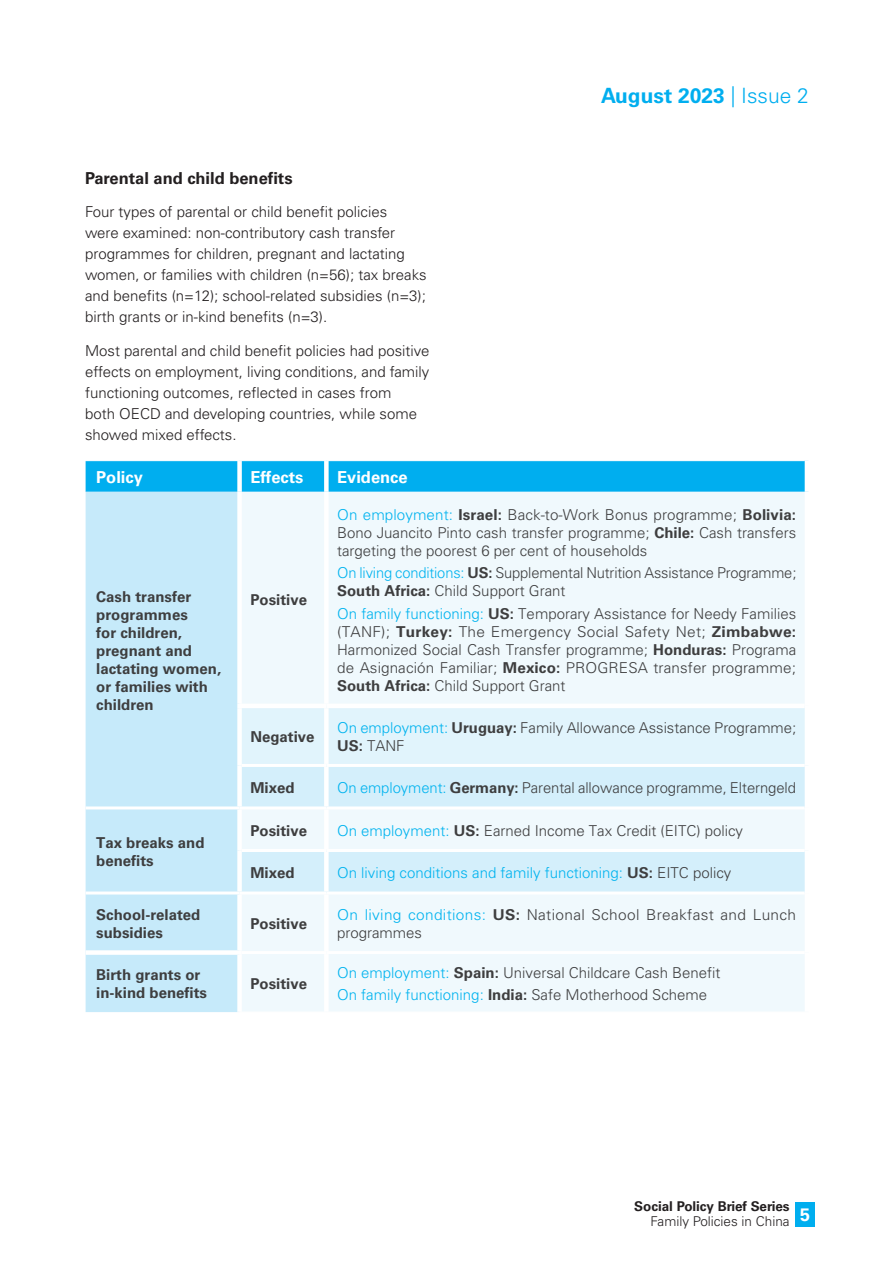
<style>
.page{position:relative;width:893px;height:1263px;background:#fff}
.page>*{position:absolute;margin:0;border:0;box-sizing:border-box;transform-origin:0 0}
.t1{font:700 21px "Univers LT Pro 65";color:#00aeef}
.t2{font:700 16.5px "Univers LT Pro 65";color:#231f20}
.英文{font:700 16.5px "Univers LT Pro 65";color:#fff}
.表格{font:300 15px/18px "Univers LT Pro 45";color:#3e3e3f;text-align:justify}
.t3{font:300 15px/21px "Univers LT Pro 45";color:#231f20}
.英文-2{font:700 15px/18px "Univers LT Pro 65";color:#3e3e3f}
.表格-2{font:300 15px "Univers LT Pro 45";color:#00b3ef}
.表格-3{font:300 15px/18px "Univers LT Pro 45";letter-spacing:.02em;color:#3e3e3f}
.t4{font:700 13.5px "Univers LT Pro 65";letter-spacing:-.005em;color:#231f20}
.t5{font:300 13.5px "Univers LT Pro 45";color:#231f20}
.s1{font-family:"Univers LT Pro 45";font-weight:300}
.s2{color:#00b3ef}
.s3{font-family:"Univers LT Pro 65";font-weight:700}
.s4{font-family:"Univers LT Pro 65";font-weight:700;color:#3e3e3f}
.s5{color:#3e3e3f}
</style>
<div class="page">
<div style="left:796px;top:1202px;width:19px;height:25px;background:#00aeef"></div>
<div style="left:86px;top:461px;width:719px;height:31px;background:#00aeef"></div>
<div style="left:86px;top:492px;width:151px;height:520px;background:#c6eafa"></div>
<div style="left:242px;top:492px;width:563px;height:519px;background:#f0f9fd"></div>
<div style="left:242px;top:708px;width:563px;height:56px;background:#e1f4fc"></div>
<svg style="left:242px;top:767px;width:563px;height:124px;fill:#d4effb"></svg>
<hr style="left:237px;top:704px;width:89px;height:4px;background:#fff">
<hr style="left:326px;top:704px;width:479px;height:4px;background:#fff">
<div style="left:237px;top:461px;width:5px;height:31px;background:#fff"></div>
<div style="left:324px;top:461px;width:5px;height:31px;background:#fff"></div>
<div style="left:324px;top:492px;width:5px;height:212px;background:#fff"></div>
<div style="left:324px;top:708px;width:5px;height:56px;background:#fff"></div>
<div style="left:324px;top:767px;width:5px;height:39px;background:#fff"></div>
<div style="left:324px;top:809px;width:5px;height:40px;background:#fff"></div>
<div style="left:324px;top:852px;width:5px;height:39px;background:#fff"></div>
<div style="left:324px;top:894px;width:5px;height:57px;background:#fff"></div>
<div style="left:324px;top:954px;width:5px;height:58px;background:#fff"></div>
<div style="left:86px;top:950px;width:156px;height:5px;background:#fff"></div>
<hr style="left:242px;top:764px;width:84px;height:3px;background:#fff">
<hr style="left:326px;top:764px;width:479px;height:3px;background:#fff">
<hr style="left:240px;top:806px;width:86px;height:3px;background:#fff">
<hr style="left:326px;top:806px;width:479px;height:3px;background:#fff">
<hr style="left:242px;top:849px;width:84px;height:3px;background:#fff">
<hr style="left:326px;top:849px;width:479px;height:3px;background:#fff">
<hr style="left:240px;top:891px;width:86px;height:3px;background:#fff">
<hr style="left:326px;top:891px;width:479px;height:3px;background:#fff">
<hr style="left:242px;top:951px;width:84px;height:3px;background:#fff">
<hr style="left:326px;top:951px;width:479px;height:3px;background:#fff">
<hr style="left:86px;top:806px;width:154px;height:3px;background:#fff">
<hr style="left:86px;top:891px;width:154px;height:3px;background:#fff">
<p class="t2" style="left:85px;top:167px;width:209px">Parental and child benefits</p>
<p class="t3" style="left:85px;top:201px;width:343px">Four types of parental or child benefit policies<br>were examined: non-contributory cash transfer programmes for children, pregnant and lactating women, or families with children (n=56); tax breaks and benefits (n=12); school-related subsidies (n=3); birth grants or in-kind benefits (n=3).</p>
<p class="t3" style="left:85px;top:340px;width:346px">Most parental and child benefit policies had positive effects on employment, living conditions, and family functioning outcomes, reflected in cases from<br>both OECD and developing countries, while some showed mixed effects.</p>
<p class="英文" style="left:96px;top:466px;width:48px">Policy</p>
<p class="英文" style="left:250px;top:466px;width:55px">Effects</p>
<p class="英文" style="left:337px;top:466px;width:72px">Evidence</p>
<h1 class="t1" style="left:601px;top:81px;width:209px">August 2023 <span class="s1">| Issue 2</span></h1>
<p class="英文-2" style="left:96px;top:587px;width:127px">Cash transfer programmes<br>for children, pregnant and lactating women, or families with children</p>
<p class="英文-2" style="left:250px;top:590px;width:58px">Positive</p>
<p class="表格" style="left:337px;top:506px;width:461px"><span class="s2">On employment:</span> <span class="s3">Israel:</span> Back-to-Work Bonus programme; <span class="s3">Bolivia:<br></span>Bono Juancito Pinto cash transfer programme; <span class="s3">Chile:</span> Cash transfers targeting the poorest 6 per cent of households</p>
<p class="表格" style="left:337px;top:564px;width:461px"><span class="s2">On living conditions:</span> <span class="s3">US:</span> Supplemental Nutrition Assistance Programme;<br><span class="s3">South Africa:</span> Child Support Grant</p>
<p class="表格" style="left:337px;top:604px;width:461px"><span class="s2">On family functioning:</span> <span class="s3">US:</span> Temporary Assistance for Needy Families (TANF); <span class="s3">Turkey:</span> The Emergency Social Safety Net; <span class="s3">Zimbabwe:<br></span>Harmonized Social Cash Transfer programme; <span class="s3">Honduras:</span> Programa de Asignación Familiar; <span class="s3">Mexico:</span> PROGRESA transfer programme; <span class="s3">South Africa:</span> Child Support Grant</p>
<p class="英文-2" style="left:96px;top:833px;width:110px">Tax breaks and benefits</p>
<p class="英文-2" style="left:250px;top:727px;width:66px">Negative</p>
<p class="表格" style="left:337px;top:719px;width:461px"><span class="s2">On employment:</span> <span class="s3">Uruguay:</span> Family Allowance Assistance Programme;<br><span class="s3">US:</span> TANF</p>
<p class="英文-2" style="left:250px;top:778px;width:46px">Mixed</p>
<p class="表格" style="left:337px;top:779px;width:460px"><span class="s2">On employment:</span> <span class="s3">Germany:</span> Parental allowance programme, Elterngeld</p>
<p class="英文-2" style="left:250px;top:821px;width:58px">Positive</p>
<p class="表格" style="left:337px;top:821px;width:407px"><span class="s2">On employment:</span> <span class="s3">US:</span> Earned Income Tax Credit (EITC) policy</p>
<p class="英文-2" style="left:250px;top:863px;width:46px">Mixed</p>
<p class="表格-2" style="left:337px;top:864px;width:396px">On living conditions and family functioning: <span class="s4">US:</span> <span class="s5">EITC policy</span></p>
<p class="英文-2" style="left:96px;top:905px;width:106px">School-related subsidies</p>
<p class="英文-2" style="left:250px;top:914px;width:58px">Positive</p>
<p class="表格-3" style="left:337px;top:906px;width:461px"><span class="s2">On living conditions:</span> <span class="s3">US:</span> National School Breakfast and Lunch programmes</p>
<p class="英文-2" style="left:96px;top:965px;width:112px">Birth grants or in-kind benefits</p>
<p class="英文-2" style="left:250px;top:974px;width:58px">Positive</p>
<p class="表格" style="left:337px;top:963px;width:385px"><span class="s2">On employment:</span> <span class="s3">Spain:</span> Universal Childcare Cash Benefit</p>
<p class="表格-2" style="left:337px;top:985px;width:372px">On family functioning: <span class="s4">India:</span> <span class="s5">Safe Motherhood Scheme</span></p>
<p class="t4" style="left:634px;top:1197px;width:157px">Social Policy Brief Series</p>
<p class="t5" style="left:650px;top:1213px;width:161px">Family Policies in China <sup>5</sup></p>
</div>
